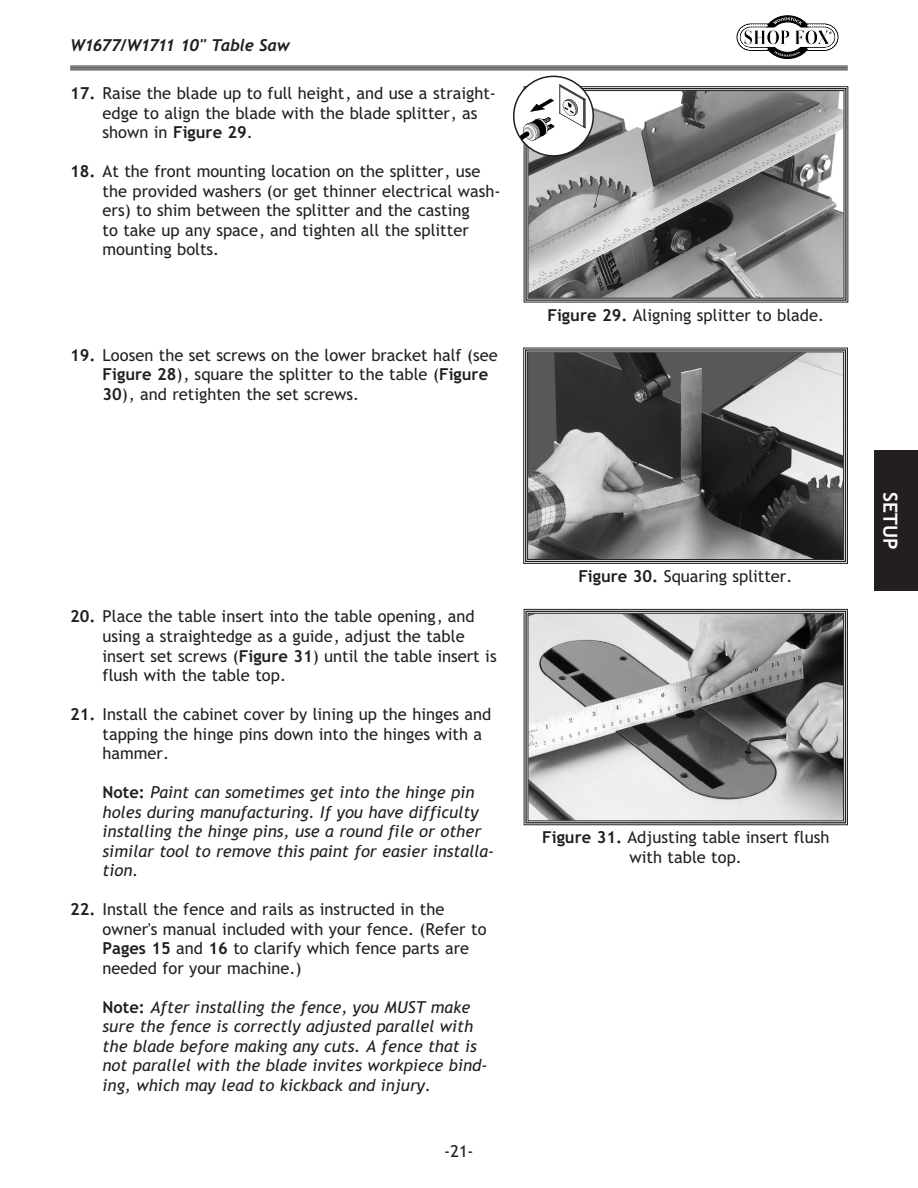
<style>
.page{position:relative;width:918px;height:1188px;background:#fff}
.page>*{position:absolute;margin:0;border:0;box-sizing:border-box;transform-origin:0 0}
.t1{font:19.5px "Trebuchet MS Bold";letter-spacing:-.005em;color:#fff}
.t2{font:16.5px/19.5px "Trebuchet MS";color:#231f20}
.t3{font:16.5px/19.5px "Trebuchet MS Italic";color:#231f20}
.t4{font:italic 16.5px "Trebuchet MS Bold";letter-spacing:-.055em;color:#231f20}
.s1{font-family:"Trebuchet MS Bold"}
</style>
<div class="page">
<div style="left:875px;top:451px;width:43px;height:140px;background:#231f20"></div>
<svg style="left:736px;top:15px;width:103px;height:44px"></svg>
<hr style="left:70px;top:66px;width:778px;height:4px;background:#7a7778">
<hr style="left:70px;top:66px;width:778px;height:1px;background:#231f20">
<hr style="left:70px;top:67px;width:778px;height:2px;background:#231f20">
<hr style="left:70px;top:70px;width:778px;height:1px;background:#231f20">
<svg style="left:523px;top:347px;width:325px;height:217px;background:#6d6d6d"></svg>
<div style="left:525px;top:349px;width:321px;height:213px;border:1px solid #231f20"></div>
<div style="left:527px;top:352px;width:317px;height:208px;border:1px solid #231f20"></div>
<svg style="left:523px;top:609px;width:325px;height:216px;background:#a1a1a1"></svg>
<div style="left:525px;top:611px;width:321px;height:212px;border:1px solid #231f20"></div>
<div style="left:528px;top:613px;width:316px;height:208px;border:1px solid #231f20"></div>
<svg style="left:523px;top:86px;width:326px;height:217px;background:#919191"></svg>
<div style="left:525px;top:88px;width:322px;height:213px;border:1px solid #231f20"></div>
<div style="left:528px;top:90px;width:316px;height:209px;border:1px solid #231f20"></div>
<svg style="left:514px;top:76px;width:79px;height:80px"></svg>
<svg style="left:514px;top:84px;width:71px;height:72px"></svg>
<div style="left:513px;top:76px;width:81px;height:81px;border:2px solid #231f20;border-radius:50%"></div>
<p class="t4" style="left:70px;top:36px;width:221px">W1677/W1711 10" Table Saw</p>
<p class="t2" style="left:103px;top:84px;width:395px;text-indent:-32px"><span class="s1">17.</span> Raise the blade up to full height, and use a straight&shy;edge to align the blade with the blade splitter, as shown in <span class="s1">Figure 29</span>.</p>
<p class="t2" style="left:103px;top:162px;width:400px;text-indent:-32px"><span class="s1">18.</span> At the front mounting location on the splitter, use the provided washers (or get thinner electrical wash&shy;ers) to shim between the splitter and the casting<br>to take up any space, and tighten all the splitter mounting bolts.</p>
<p class="t2" style="left:103px;top:345px;width:397px;text-indent:-32px"><span class="s1">19.</span> Loosen the set screws on the lower bracket half (see<br><span class="s1">Figure 28</span>), square the splitter to the table (<span class="s1">Figure<br>30</span>), and retighten the set screws.</p>
<p class="t2" style="left:547px;top:305px;width:278px"><span class="s1">Figure 29.</span> Aligning splitter to blade.</p>
<p class="t2" style="left:103px;top:607px;width:396px;text-indent:-32px"><span class="s1">20.</span> Place the table insert into the table opening, and using a straightedge as a guide, adjust the table insert set screws (<span class="s1">Figure 31</span>) until the table insert is flush with the table top.</p>
<p class="t2" style="left:103px;top:705px;width:390px;text-indent:-32px"><span class="s1">21.</span> Install the cabinet cover by lining up the hinges and tapping the hinge pins down into the hinges with a hammer.</p>
<p class="t3" style="left:103px;top:783px;width:393px"><span class="s1">Note:</span> Paint can sometimes get into the hinge pin holes during manufacturing. If you have difficulty installing the hinge pins, use a round file or other similar tool to remove this paint for easier installa&shy;tion.</p>
<p class="t2" style="left:103px;top:900px;width:385px;text-indent:-32px"><span class="s1">22.</span> Install the fence and rails as instructed in the owner's manual included with your fence. (Refer to <span class="s1">Pages 15</span> and <span class="s1">16</span> to clarify which fence parts are needed for your machine.)</p>
<p class="t3" style="left:103px;top:997px;width:386px"><span class="s1">Note:</span> After installing the fence, you MUST make sure the fence is correctly adjusted parallel with the blade before making any cuts. A fence that is not parallel with the blade invites workpiece bind&shy;ing, which may lead to kickback and injury.</p>
<p class="t2" style="left:444px;top:1142px;width:31px">-21-</p>
<p class="t2" style="left:578px;top:567px;width:216px"><span class="s1">Figure 30.</span> Squaring splitter.</p>
<p class="t2" style="left:542px;top:828px;width:289px;text-align:center"><span class="s1">Figure 31.</span> Adjusting table insert flush with table top.</p>
<p class="t1" style="left:903px;top:492px;width:59px;rotate:90deg">SETUP</p>
</div>
